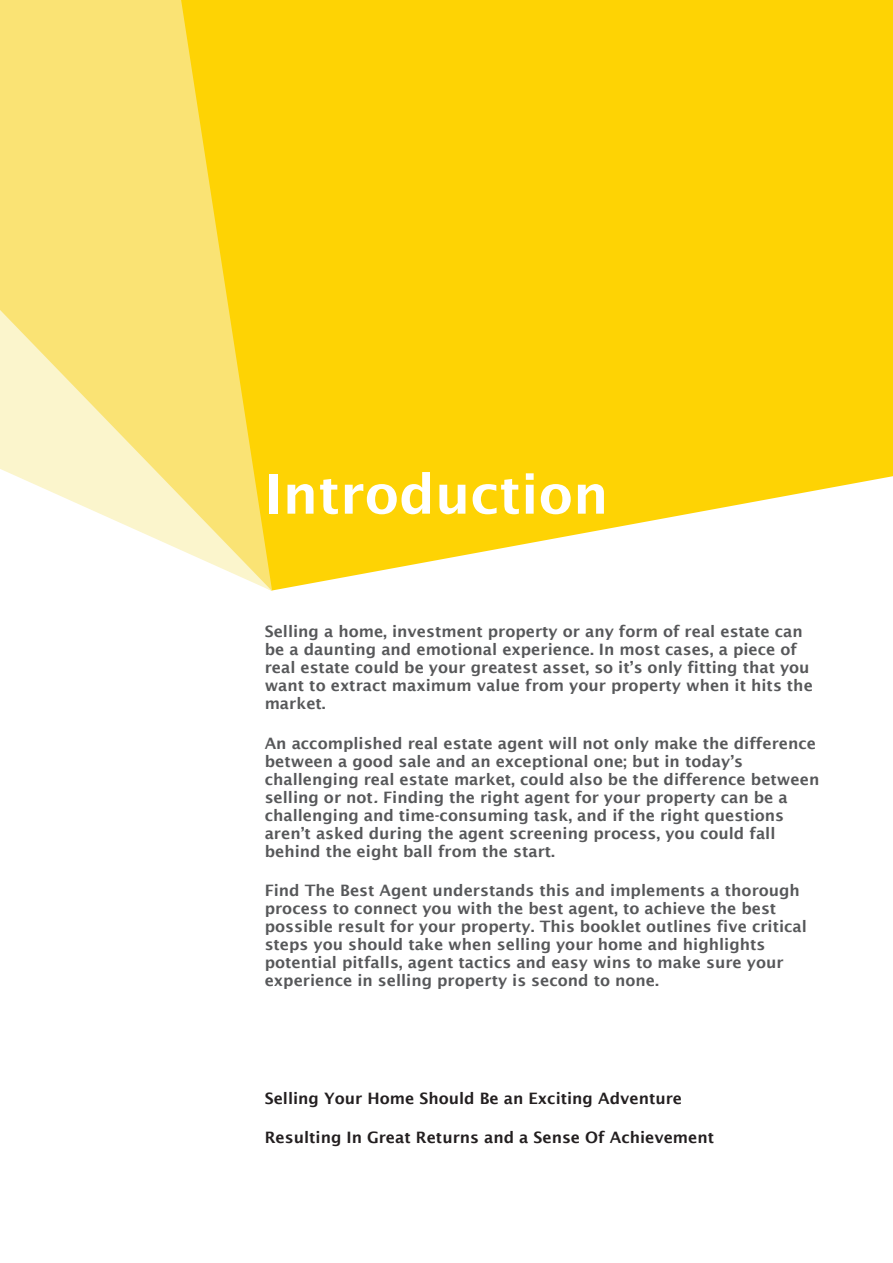
<style>
.page{position:relative;width:893px;height:1263px;background:#fff}
.page>*{position:absolute;margin:0;border:0;box-sizing:border-box;transform-origin:0 0}
.Standout{font:600 54px "Lucida Sans";color:#fff}
.Subheading{font:600 15.75px/18px "Lucida Sans";color:#57585a}
.Subheading-2{font:600 15.75px "Lucida Sans";color:#231f20}
.s1{font-style:italic}
</style>
<div class="page">
<svg style="left:272px;top:0;width:621px;height:591px;background:#fed71c"></svg>
<svg style="left:0;top:0;width:272px;height:310px;background:#fadf58"></svg>
<svg style="left:0;top:310px;width:272px;height:281px"></svg>
<p class="Standout" style="left:265px;top:463px;width:345px">Introduction</p>
<p class="Subheading" style="left:265px;top:623px;width:550px">Selling a home, investment property or any form of real estate can be a daunting and emotional experience. In most cases, a piece of real estate could be your greatest asset, so it’s only fitting that you want to extract maximum value from your property when it hits the market.</p>
<p class="Subheading" style="left:265px;top:734px;width:556px">An accomplished real estate agent will not only make the difference between a good sale and an exceptional one; but in today’s challenging real estate market, could also be the difference between selling or not<span class="s1">.</span> Finding the right agent for your property can be a challenging and time-consuming task, and if the right questions aren’t asked during the agent screening process, you could fall behind the eight ball from the start.</p>
<p class="Subheading" style="left:265px;top:881px;width:544px">Find The Best Agent understands this and implements a thorough process to connect you with the best agent, to achieve the best possible result for your property. This booklet outlines five critical steps you should take when selling your home and highlights potential pitfalls, agent tactics and easy wins to make sure your experience in selling property is second to none.</p>
<p class="Subheading-2" style="left:265px;top:1089px;width:419px">Selling Your Home Should Be an Exciting Adventure</p>
<p class="Subheading-2" style="left:265px;top:1128px;width:451px">Resulting In Great Returns and a Sense Of Achievement</p>
</div>
